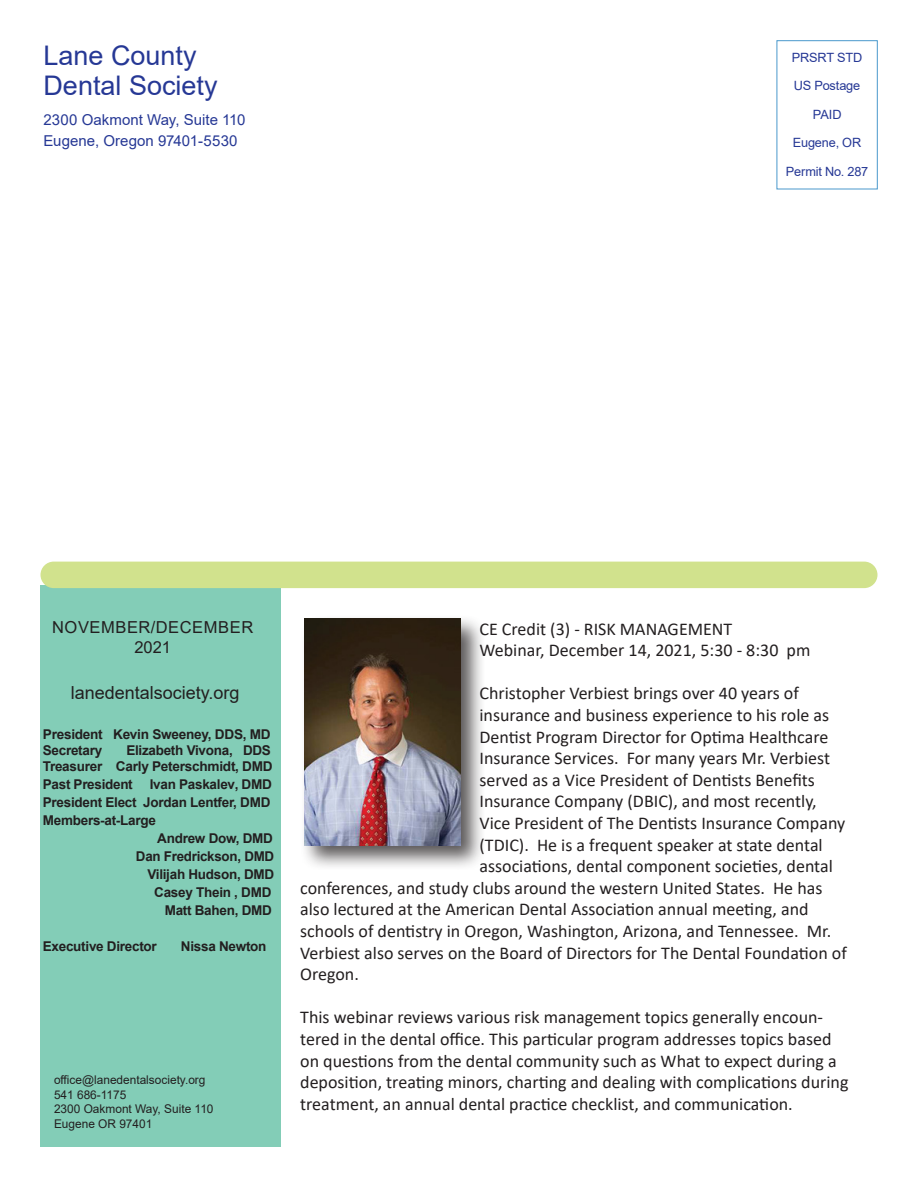
<style>
.page{position:relative;width:918px;height:1188px;background:#fff}
.page>*{position:absolute;margin:0;border:0;box-sizing:border-box;transform-origin:0 0}
.t1{font:27px "Arial";color:#263895}
.Paragraph_body{font:18px/21.6px "Calibri";color:#231f20}
.t2{font:18px "Arial";color:#231f20}
.t3{font:16.5px/19.8px "Arial";letter-spacing:.035em;color:#231f20;text-align:center}
.t4{font:15px "Arial";letter-spacing:.005em;color:#263895}
.t5{font:700 13.5px/16.2px "Arial";letter-spacing:-.02em;color:#231f20;text-align:right}
.t6{font:12.75px "Arial";letter-spacing:-.01em;color:#263895}
.t7{font:12px/14.4px "Arial";color:#231f20}
</style>
<div class="page">
<div style="left:777px;top:40px;width:101px;height:149px;border:1px solid #4a99cc"></div>
<div style="left:40px;top:585px;width:241px;height:562px;background:#83cdb7"></div>
<div style="left:41px;top:562px;width:836px;height:26px;background:#d1e28d;border-radius:13px"></div>
<div style="left:300px;top:614px;width:186px;height:258px;background:#231f20;opacity:.75"></div>
<img style="left:305px;top:619px;width:155px;height:227px">
<p class="t1" style="left:44px;top:37px;width:155px">Lane County</p>
<p class="t1" style="left:44px;top:67px;width:176px">Dental Society</p>
<p class="t4" style="left:44px;top:109px;width:204px">2300 Oakmont Way, Suite 110</p>
<p class="t4" style="left:44px;top:130px;width:196px">Eugene, Oregon 97401-5530</p>
<p class="t6" style="left:792px;top:49px;width:72px">PRSRT STD</p>
<p class="t6" style="left:794px;top:77px;width:68px">US Postage</p>
<p class="t6" style="left:813px;top:106px;width:30px">PAID</p>
<p class="t6" style="left:793px;top:134px;width:70px">Eugene, OR</p>
<p class="t6" style="left:786px;top:163px;width:84px">Permit No. 287</p>
<p class="t3" style="left:52px;top:617px;width:203px">NOVEMBER/DECEMBER<br>2021</p>
<p class="t2" style="left:71px;top:680px;width:170px">lanedentalsociety.org</p>
<p class="t5" style="left:43px;top:726px;width:229px">President Kevin Sweeney, DDS, MD</p>
<p class="t5" style="left:43px;top:742px;width:61px">Secretary</p>
<p class="t5" style="left:43px;top:742px;width:231px">Elizabeth Vivona, DDS<br>Treasurer Carly Peterschmidt, DMD</p>
<p class="t5" style="left:43px;top:777px;width:91px">Past President</p>
<p class="t5" style="left:150px;top:777px;width:124px">Ivan Paskalev, DMD</p>
<p class="t5" style="left:43px;top:795px;width:229px">President Elect Jordan Lentfer, DMD</p>
<p class="t5" style="left:43px;top:813px;width:114px">Members-at-Large</p>
<p class="t5" style="left:157px;top:831px;width:117px">Andrew Dow, DMD</p>
<p class="t5" style="left:136px;top:849px;width:140px">Dan Fredrickson, DMD</p>
<p class="t5" style="left:147px;top:867px;width:128px">Vilijah Hudson, DMD</p>
<p class="t5" style="left:154px;top:885px;width:119px">Casey Thein , DMD</p>
<p class="t5" style="left:165px;top:903px;width:109px">Matt Bahen, DMD</p>
<p class="t5" style="left:43px;top:939px;width:115px">Executive Director</p>
<p class="t5" style="left:181px;top:939px;width:87px">Nissa Newton</p>
<p class="t7" style="left:54px;top:1073px;width:153px">office@lanedentalsociety.org<br>541 686-1175</p>
<p class="t7" style="left:54px;top:1102px;width:161px">2300 Oakmont Way, Suite 110<br>Eugene OR 97401</p>
<p class="Paragraph_body" style="left:480px;top:617px;width:254px">CE Credit (3) - RISK MANAGEMENT</p>
<p class="Paragraph_body" style="left:480px;top:639px;width:332px">Webinar, December 14, 2021, 5:30 - 8:30 pm</p>
<p class="Paragraph_body" style="left:480px;top:682px;width:321px">Christopher Verbiest brings over 40 years of</p>
<p class="Paragraph_body" style="left:480px;top:704px;width:351px">insurance and business experience to his role as</p>
<p class="Paragraph_body" style="left:480px;top:725px;width:350px">Dentist Program Director for Optima Healthcare</p>
<p class="Paragraph_body" style="left:480px;top:747px;width:352px">Insurance Services. For many years Mr. Verbiest</p>
<p class="Paragraph_body" style="left:480px;top:769px;width:337px">served as a Vice President of Dentists Benefits</p>
<p class="Paragraph_body" style="left:480px;top:790px;width:339px">Insurance Company (DBIC), and most recently,</p>
<p class="Paragraph_body" style="left:480px;top:812px;width:367px">Vice President of The Dentists Insurance Company</p>
<p class="Paragraph_body" style="left:480px;top:833px;width:345px">(TDIC). He is a frequent speaker at state dental</p>
<p class="Paragraph_body" style="left:480px;top:855px;width:355px">associations, dental component societies, dental</p>
<p class="Paragraph_body" style="left:300px;top:877px;width:524px">conferences, and study clubs around the western United States. He has</p>
<p class="Paragraph_body" style="left:300px;top:898px;width:510px">also lectured at the American Dental Association annual meeting, and</p>
<p class="Paragraph_body" style="left:300px;top:920px;width:532px">schools of dentistry in Oregon, Washington, Arizona, and Tennessee. Mr.</p>
<p class="Paragraph_body" style="left:300px;top:941px;width:548px">Verbiest also serves on the Board of Directors for The Dental Foundation of</p>
<p class="Paragraph_body" style="left:300px;top:963px;width:60px">Oregon.</p>
<p class="Paragraph_body" style="left:300px;top:1006px;width:550px">This webinar reviews various risk management topics generally encoun&shy;tered in the dental office. This particular program addresses topics based on questions from the dental community such as What to expect during a deposition, treating minors, charting and dealing with complications during treatment, an annual dental practice checklist, and communication.</p>
</div>
